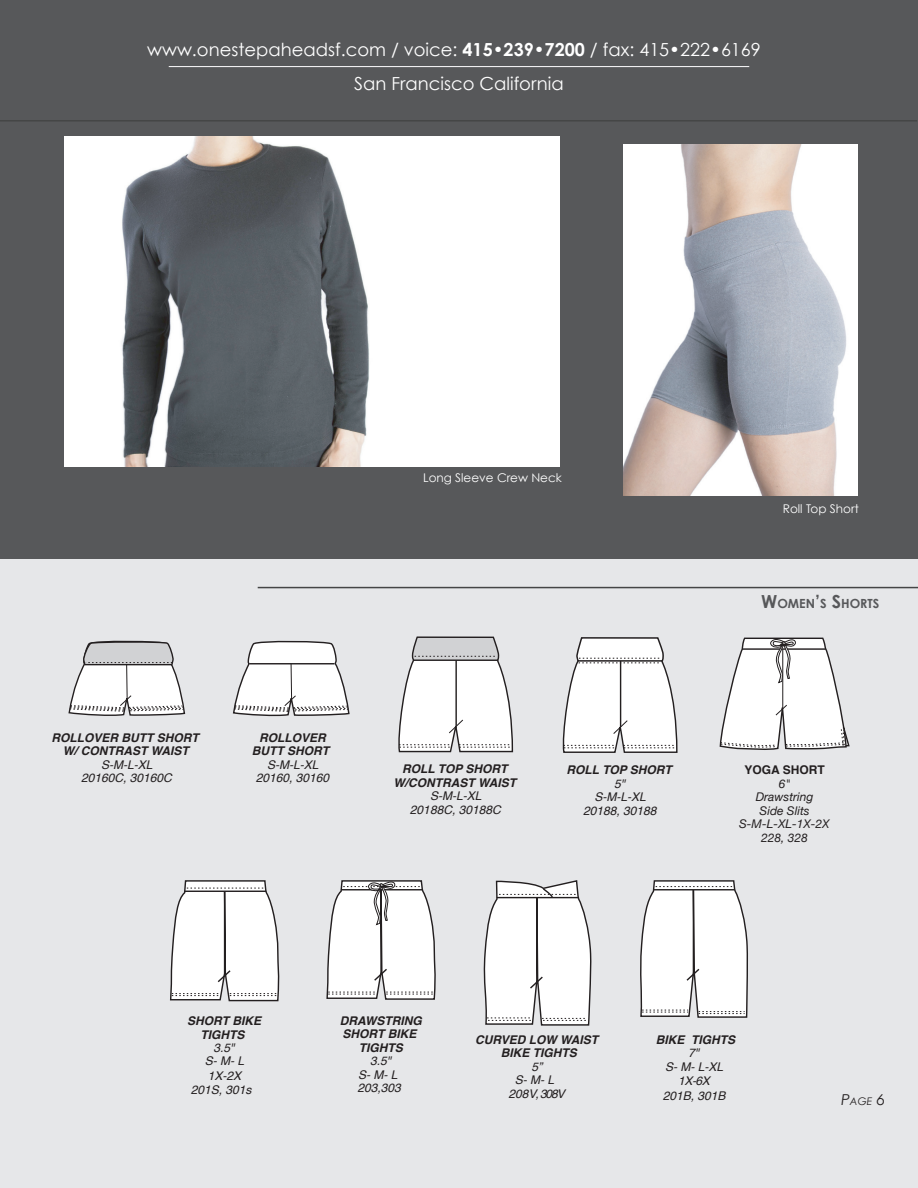
<style>
.page{position:relative;width:918px;height:1188px;background:#fff}
.page>*{position:absolute;margin:0;border:0;box-sizing:border-box;transform-origin:0 0}
.t1{font:18px/33.6px "Century Gothic";color:#fff;text-align:center}
.t2{font:700 12.6px "Century Gothic";color:#57585a}
.t3{font:italic 700 12px/13.5px "Helvetica";color:#231f20;text-align:center}
.t4{font:italic 12px/13.5px "Helvetica";color:#231f20;text-align:center}
.t5{font:italic 12px/13.5px "Helvetica Neue";color:#231f20;text-align:center}
.t6{font:12px "Century Gothic";color:#fff}
.t7{font:italic 12px/13.5px "Helvetica";letter-spacing:-.045em;color:#231f20;text-align:center}
.t8{font:700 12px "Helvetica";color:#231f20}
.t9{font:italic 10.5px "Century Gothic";color:#231f20}
.s1{font-weight:700}
.s2{font-size:18px}
.s3{font-size:15px}
</style>
<div class="page">
<div style="left:0;top:558px;width:918px;height:630px;background:#e6e7e9"></div>
<div style="left:0;top:0;width:918px;height:558px;background:#57585a"></div>
<hr style="left:0;top:120px;width:917px;height:2px;background:#454646">
<hr style="left:258px;top:587px;width:660px;height:1px;background:#454646">
<svg style="left:68px;top:639px;width:101px;height:77px"></svg>
<svg style="left:280px;top:639px;width:45px;height:77px"></svg>
<svg style="left:436px;top:636px;width:45px;height:117px"></svg>
<svg style="left:592px;top:636px;width:46px;height:118px"></svg>
<svg style="left:749px;top:637px;width:102px;height:113px"></svg>
<svg style="left:169px;top:589px;width:111px;height:413px;background:#e4e5e7"></svg>
<svg style="left:170px;top:881px;width:110px;height:120px"></svg>
<svg style="left:325px;top:588px;width:111px;height:413px;background:#e4e5e7"></svg>
<svg style="left:327px;top:881px;width:109px;height:118px"></svg>
<svg style="left:481px;top:595px;width:111px;height:431px;background:#e5e6e8"></svg>
<svg style="left:483px;top:881px;width:108px;height:144px"></svg>
<svg style="left:638px;top:588px;width:111px;height:431px"></svg>
<svg style="left:639px;top:881px;width:109px;height:136px"></svg>
<img style="left:64px;top:137px;width:495px;height:330px">
<img style="left:624px;top:145px;width:234px;height:351px">
<h1 class="t1" style="left:147px;top:33px;width:615px">www.onestepaheadsf.com / voice: <span class="s1">415•239•7200</span> / fax: 415•222•6169<br>San Francisco California</h1>
<p class="t6" style="left:423px;top:471px;width:140px">Long Sleeve Crew Neck</p>
<p class="t3" style="left:51px;top:731px;width:149px">ROLLOVER BUTT SHORT<br>W/ CONTRAST WAIST</p>
<p class="t4" style="left:81px;top:758px;width:92px">S-M-L-XL<br>20160C, 30160C</p>
<p class="t3" style="left:252px;top:731px;width:79px">ROLLOVER<br>BUTT SHORT</p>
<p class="t4" style="left:256px;top:758px;width:75px">S-M-L-XL<br>20160, 30160</p>
<p class="t3" style="left:394px;top:763px;width:124px">ROLL TOP SHORT<br>W/CONTRAST WAIST</p>
<p class="t4" style="left:410px;top:790px;width:92px">S-M-L-XL<br>20188C, 30188C</p>
<p class="t3" style="left:567px;top:763px;width:107px">ROLL TOP SHORT</p>
<p class="t4" style="left:583px;top:777px;width:75px">5"<br>S-M-L-XL<br>20188, 30188</p>
<p class="t6" style="left:783px;top:502px;width:77px">Roll Top Short</p>
<p class="t2" style="left:761px;top:596px;width:120px"><span class="s2">W</span>OMEN<span class="s2">’</span>S <span class="s2">S</span>HORTS</p>
<p class="t8" style="left:744px;top:760px;width:82px">YOGA SHORT</p>
<p class="t5" style="left:739px;top:777px;width:92px">6"<br>Drawstring<br>Side Slits<br>S-M-L-XL-1X-2X<br>228, 328</p>
<p class="t3" style="left:187px;top:1014px;width:76px;line-height:14.4px">SHORT BIKE<br>TIGHTS</p>
<p class="t4" style="left:191px;top:1041px;width:62px;line-height:14.1px">3.5"<br>S- M- L<br>1X-2X<br>201S, 301s</p>
<p class="t3" style="left:475px;top:1033px;width:125px">CURVED LOW WAIST<br>BIKE TIGHTS</p>
<p class="t3" style="left:340px;top:1014px;width:84px">DRAWSTRING<br>SHORT BIKE<br>TIGHTS</p>
<p class="t4" style="left:357px;top:1055px;width:45px">3.5"<br>S- M- L<br>203,303</p>
<p class="t7" style="left:509px;top:1060px;width:58px">5”<br>S- M- L<br>208V, 308V</p>
<p class="t3" style="left:656px;top:1033px;width:81px">BIKE TIGHTS</p>
<p class="t4" style="left:663px;top:1046px;width:64px;line-height:14.1px">7"<br>S- M- L-XL<br>1X-6X<br>201B, 301B</p>
<p class="t9" style="left:841px;top:1095px;width:45px"><span class="s3">P</span>AGE <span class="s3">6</span></p>
</div>
